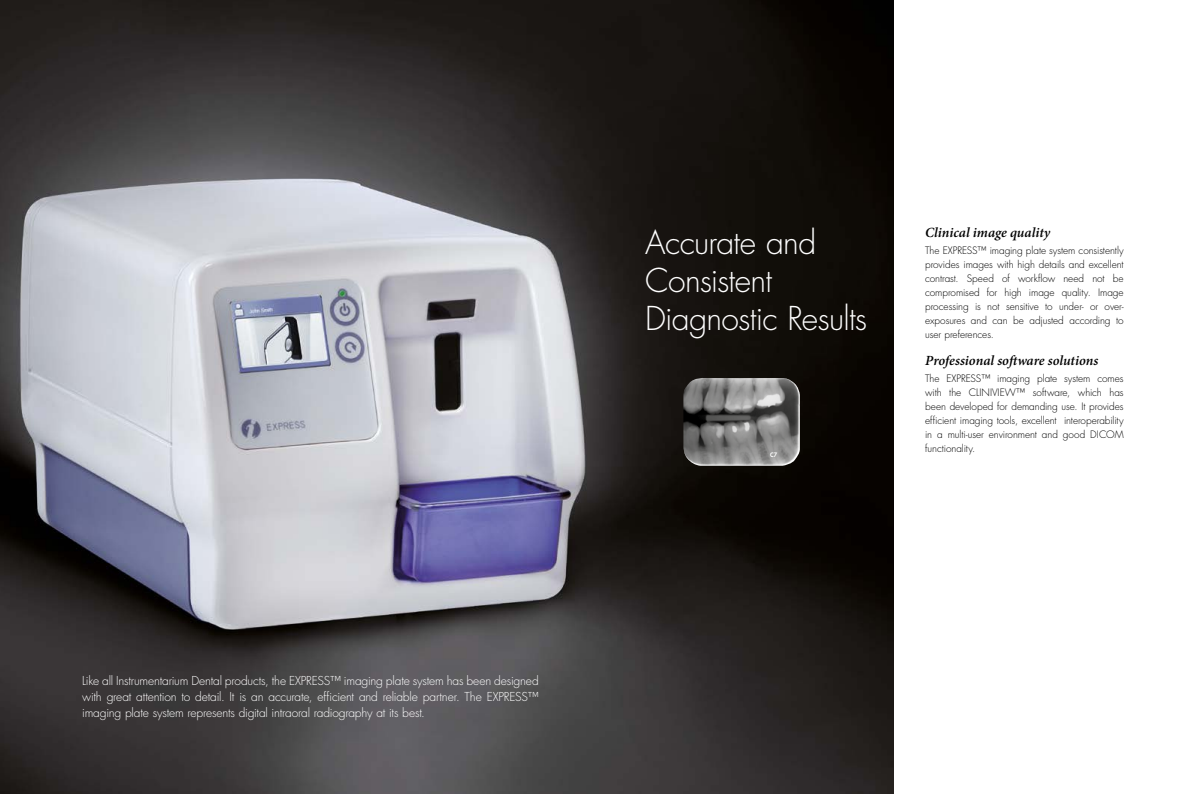
<style>
.page{position:relative;width:1191px;height:794px;background:#fff}
.page>*{position:absolute;margin:0;border:0;box-sizing:border-box;transform-origin:0 0}
.t1{font:300 32px/38px "Futura Std";letter-spacing:-.025em;color:#fff}
.t2{font:italic 600 14px "Minion Pro";color:#000}
.t3{font:300 12px/16px "Futura Std";letter-spacing:-.02em;color:#fff;text-align:justify}
.t4{font:300 10px/14px "Futura Std";letter-spacing:-.005em;color:#000;text-align:justify}
.t5{font:800 6px "Futura Std";color:#fff}
</style>
<div class="page">
<img style="left:0;top:0;width:893px;height:794px">
<img style="left:683px;top:378px;width:117px;height:88px">
<p class="t3" style="left:82px;top:673px;width:458px">Like all Instrumentarium Dental products, the EXPRESS™ imaging plate system has been designed with great attention to detail. It is an accurate, efficient and reliable partner. The EXPRESS™ imaging plate system represents digital intraoral radiography at its best.</p>
<h1 class="t1" style="left:645px;top:224px;width:224px">Accurate and<br>Consistent<br>Diagnostic Results</h1>
<h2 class="t2" style="left:925px;top:223px;width:127px">Clinical image quality</h2>
<p class="t4" style="left:925px;top:244px;width:200px">The EXPRESS™ imaging plate system consistently provides images with high details and excellent contrast. Speed of workflow need not be compromised for high image quality. Image processing is not sensitive to under- or over&shy;exposures and can be adjusted according to user preferences.</p>
<h2 class="t2" style="left:925px;top:350px;width:175px">Professional software solutions</h2>
<p class="t4" style="left:925px;top:371px;width:200px">The EXPRESS™ imaging plate system comes with the CLINIVIEW™ software, which has been developed for demanding use. It provides efficient imaging tools, excellent interoperability in a multi-user environment and good DICOM functionality.</p>
<p class="t5" style="left:770px;top:451px;width:9px">C7</p>
</div>
